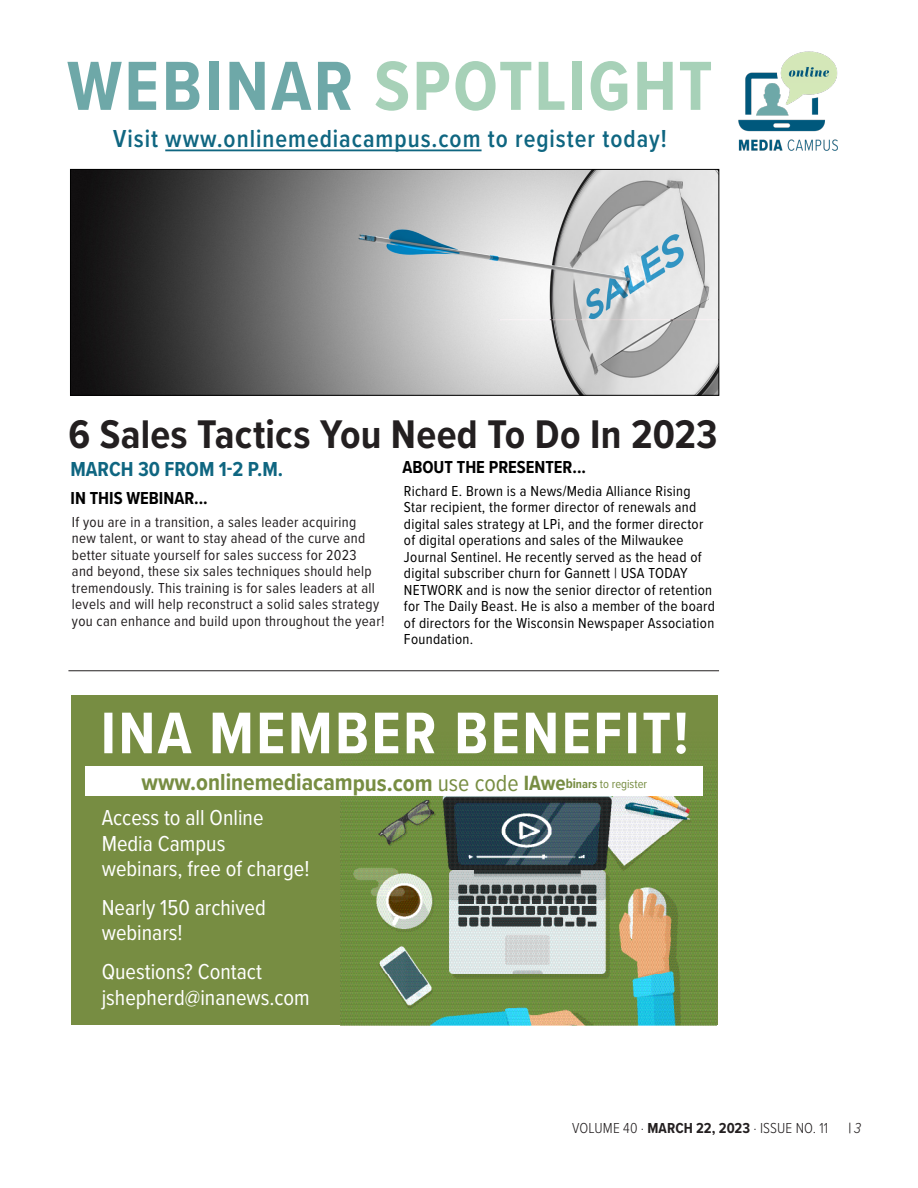
<style>
.page{position:relative;width:918px;height:1188px;background:#fff}
.page>*{position:absolute;margin:0;border:0;box-sizing:border-box;transform-origin:0 0}
.Headline{font:700 72px "Proxima Nova Cond";letter-spacing:.035em;color:#a7d1b8}
.Headline-2{font:700 41.4px "Proxima Nova Cond";letter-spacing:.005em;color:#231f20}
.body_copy{font:600 25.5px "Proxima Nova Cond";letter-spacing:.04em;color:#0f6681}
.t1{font:700 24px "Proxima Nova Cond";color:#778d42}
.body_copy-2{font:22.5px/25.3px "Proxima Nova Cond";color:#fff}
.t2{font:700 21px "Proxima Nova Cond";color:#0f6681}
.t3{font:700 18px "Proxima Nova Cond";color:#000}
.t4{font:15px/16.5px "Proxima Nova Cond";letter-spacing:.02em;color:#000}
.t5{font:15px/16.5px "Proxima Nova Cond";letter-spacing:.02em;color:#231f20}
.t6{font:300 15px "Proxima Nova Cond";letter-spacing:.01em;color:#231f20}
.s1{color:#6ea8a8}
.s2{font-weight:400}
.s3{font-size:21.3px}
.s4{font-size:13.95px}
.s5{font-size:12.45px}
.s6{font-weight:400;font-size:12.45px}
.s7{font-weight:700}
.s8{font-weight:300;font-style:italic}
</style>
<div class="page">
<div style="left:71px;top:696px;width:647px;height:329px;background:#778d42"></div>
<img style="left:340px;top:765px;width:377px;height:260px">
<div style="left:86px;top:766px;width:617px;height:29px;background:#fff"></div>
<svg style="left:104px;top:713px;width:582px;height:41px"></svg>
<img style="left:72px;top:171px;width:645px;height:223px">
<div style="left:70px;top:169px;width:649px;height:227px;border:1px solid #000"></div>
<hr style="left:68px;top:670px;width:651px;height:1px;background:#231f20">
<img style="left:738px;top:51px;width:100px;height:81px">
<img style="left:738px;top:139px;width:100px;height:12px">
<div style="left:829px;top:90px;width:9px;height:31px;background:#fff"></div>
<hr style="left:165px;top:149px;width:317px;height:2px;background:#0f6681">
<p class="Headline" style="left:67px;top:33px;width:647px"><span class="s1">WEBINAR</span> SPOTLIGHT</p>
<p class="body_copy" style="left:113px;top:119px;width:555px">Visit www.onlinemediacampus.com to register today!</p>
<p class="Headline-2" style="left:68px;top:404px;width:651px">6 Sales Tactics You Need To Do In 2023</p>
<p class="t2" style="left:70px;top:453px;width:214px">MARCH 30 FROM 1-2 P.M.</p>
<p class="t3" style="left:70px;top:485px;width:139px">IN THIS WEBINAR...</p>
<p class="t5" style="left:72px;top:513px;width:314px">If you are in a transition, a sales leader acquiring<br>new talent, or want to stay ahead of the curve and better situate yourself for sales success for 2023<br>and beyond, these six sales techniques should help tremendously. This training is for sales leaders at all levels and will help reconstruct a solid sales strategy you can enhance and build upon throughout the year!</p>
<p class="t3" style="left:402px;top:454px;width:185px">ABOUT THE PRESENTER...</p>
<p class="t4" style="left:404px;top:482px;width:313px">Richard E. Brown is a News/Media Alliance Rising Star recipient, the former director of renewals and digital sales strategy at LPi, and the former director of digital operations and sales of the Milwaukee Journal Sentinel. He recently served as the head of digital subscriber churn for Gannett | USA TODAY NETWORK and is now the senior director of retention for The Daily Beast. He is also a member of the board of directors for the Wisconsin Newspaper Association Foundation.</p>
<p class="t1" style="left:142px;top:765px;width:507px">www.onlinemediacampus.com <span class="s2">use code</span> <span class="s3">IAwe</span><span class="s4">bi</span><span class="s5">nars</span> <span class="s6">to register</span></p>
<p class="body_copy-2" style="left:102px;top:804px;width:209px">Access to all Online<br>Media Campus webinars, free of charge!</p>
<p class="body_copy-2" style="left:102px;top:894px;width:166px">Nearly 150 archived webinars!</p>
<p class="body_copy-2" style="left:102px;top:958px;width:210px">Questions? Contact jshepherd@inanews.com</p>
<p class="t6" style="left:572px;top:1117px;width:258px">VOLUME 40 ∙ <span class="s7">MARCH 22, 2023</span> ∙ ISSUE NO. 11</p>
<p class="t5" style="left:849px;top:1120px;width:14px">|<span class="s8">3</span></p>
</div>
